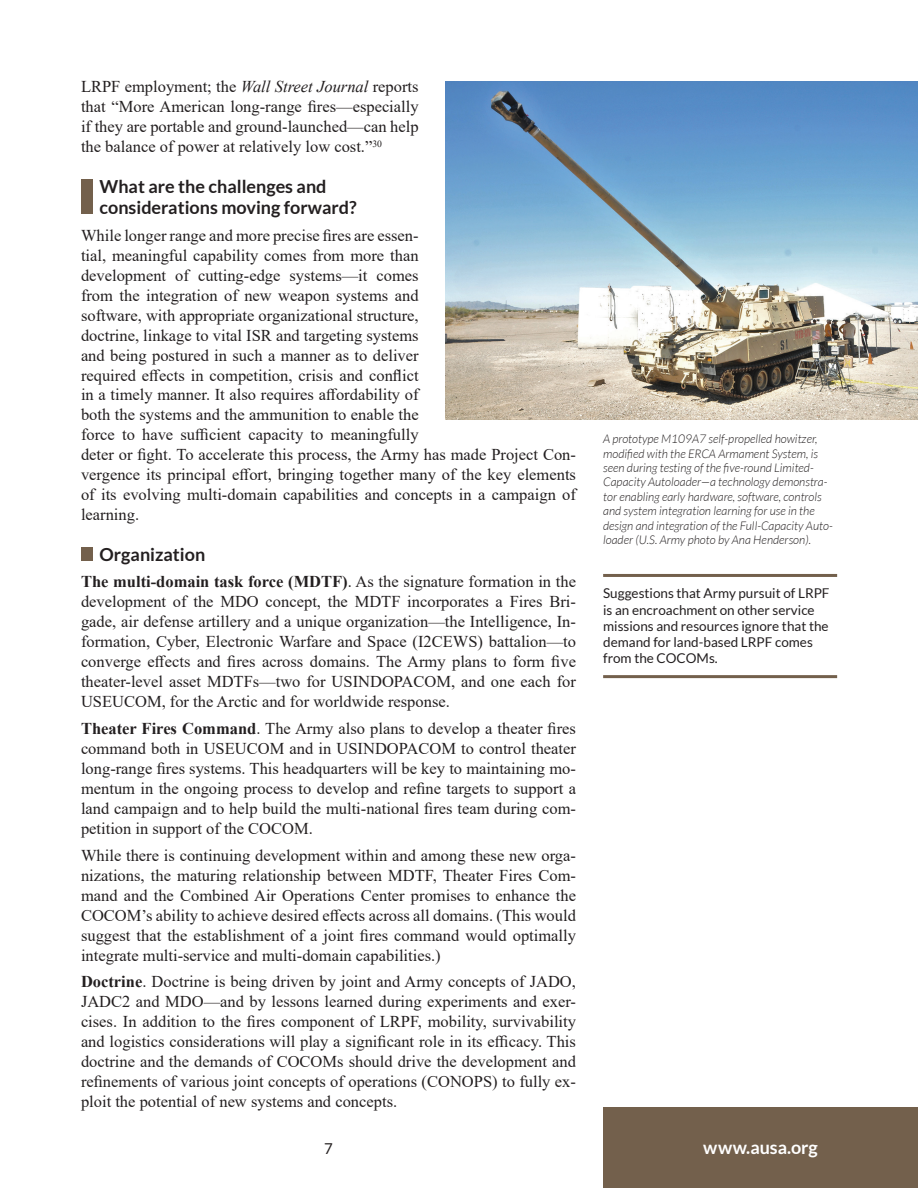
<style>
.page{position:relative;width:918px;height:1188px;background:#fff}
.page>*{position:absolute;margin:0;border:0;box-sizing:border-box;transform-origin:0 0}
.t1{font:700 18px/21.1px "Lato";color:#231f20}
.t2{font:700 18px "Lato";letter-spacing:-.005em;color:#fff}
.t3{font:16.5px/20px "Times New Roman";color:#231f20;text-align:justify}
.t4{font:15px "Lato";color:#231f20}
.t5{font:13.5px/16.2px "Lato";color:#231f20}
.t6{font:italic 300 12px/14.4px "Lato";color:#231f20}
.s1{font-style:italic}
.s2{font-weight:700}
</style>
<div class="page">
<div style="left:603px;top:1107px;width:315px;height:81px;background:#73604c"></div>
<img style="left:446px;top:81px;width:472px;height:339px">
<div style="left:81px;top:547px;width:12px;height:14px;background:#73604c"></div>
<div style="left:81px;top:179px;width:12px;height:35px;background:#73604c"></div>
<hr style="left:603px;top:574px;width:234px;height:3px;background:#73604c">
<hr style="left:603px;top:675px;width:234px;height:3px;background:#73604c">
<p class="t3" style="left:81px;top:76px;width:339px">LRPF employment; the <span class="s1">Wall Street Journal</span> reports that “More American long-range fires—especially if they are portable and ground-launched—can help the balance of power at relatively low cost.”<sup>30</sup></p>
<p class="t1" style="left:100px;top:175px;width:259px">What are the challenges and considerations moving forward?</p>
<p class="t3" style="left:81px;top:225px;width:497px;text-align:left">While longer range and more precise fires are essen-<br>tial, meaningful capability comes from more than<br>development of cutting-edge systems—it comes<br>from the integration of new weapon systems and<br>software, with appropriate organizational structure,<br>doctrine, linkage to vital ISR and targeting systems<br>and being postured in such a manner as to deliver<br>required effects in competition, crisis and conflict<br>in a timely manner. It also requires affordability of<br>both the systems and the ammunition to enable the<br>force to have sufficient capacity to meaningfully<br>deter or fight. To accelerate this process, the Army has made Project Con&shy;vergence its principal effort, bringing together many of the key elements of its evolving multi-domain capabilities and concepts in a campaign of learning.</p>
<p class="t1" style="left:100px;top:543px;width:107px">Organization</p>
<p class="t3" style="left:81px;top:571px;width:497px"><span class="s2">The multi-domain task force (MDTF)</span>. As the signature formation in the development of the MDO concept, the MDTF incorporates a Fires Bri&shy;gade, air defense artillery and a unique organization—the Intelligence, In&shy;formation, Cyber, Electronic Warfare and Space (I2CEWS) battalion—to converge effects and fires across domains. The Army plans to form five theater-level asset MDTFs—two for USINDOPACOM, and one each for USEUCOM, for the Arctic and for worldwide response.</p>
<p class="t3" style="left:81px;top:718px;width:497px"><span class="s2">Theater Fires Command</span>. The Army also plans to develop a theater fires command both in USEUCOM and in USINDOPACOM to control theater long-range fires systems. This headquarters will be key to maintaining mo&shy;mentum in the ongoing process to develop and refine targets to support a land campaign and to help build the multi-national fires team during com&shy;petition in support of the COCOM.</p>
<p class="t3" style="left:81px;top:845px;width:497px">While there is continuing development within and among these new orga&shy;nizations, the maturing relationship between MDTF, Theater Fires Com&shy;mand and the Combined Air Operations Center promises to enhance the COCOM’s ability to achieve desired effects across all domains. (This would suggest that the establishment of a joint fires command would optimally integrate multi-service and multi-domain capabilities.)</p>
<p class="t3" style="left:81px;top:971px;width:497px"><span class="s2">Doctrine</span>. Doctrine is being driven by joint and Army concepts of JADO, JADC2 and MDO—and by lessons learned during experiments and exer&shy;cises. In addition to the fires component of LRPF, mobility, survivability and logistics considerations will play a significant role in its efficacy. This doctrine and the demands of COCOMs should drive the development and refinements of various joint concepts of operations (CONOPS) to fully ex&shy;ploit the potential of new systems and concepts.</p>
<p class="t4" style="left:324px;top:1140px;width:10px">7</p>
<p class="t2" style="left:703px;top:1137px;width:116px">www.ausa.org</p>
<p class="t6" style="left:603px;top:432px;width:231px">A prototype M109A7 self-propelled howitzer, modified with the ERCA Armament System, is seen during testing of the five-round Limited-Capacity Autoloader—a technology demonstra&shy;tor enabling early hardware, software, controls and system integration learning for use in the design and integration of the Full-Capacity Auto&shy;loader (U.S. Army photo by Ana Henderson).</p>
<p class="t5" style="left:603px;top:585px;width:228px">Suggestions that Army pursuit of LRPF is an encroachment on other service missions and resources ignore that the demand for land-based LRPF comes from the COCOMs.</p>
</div>
